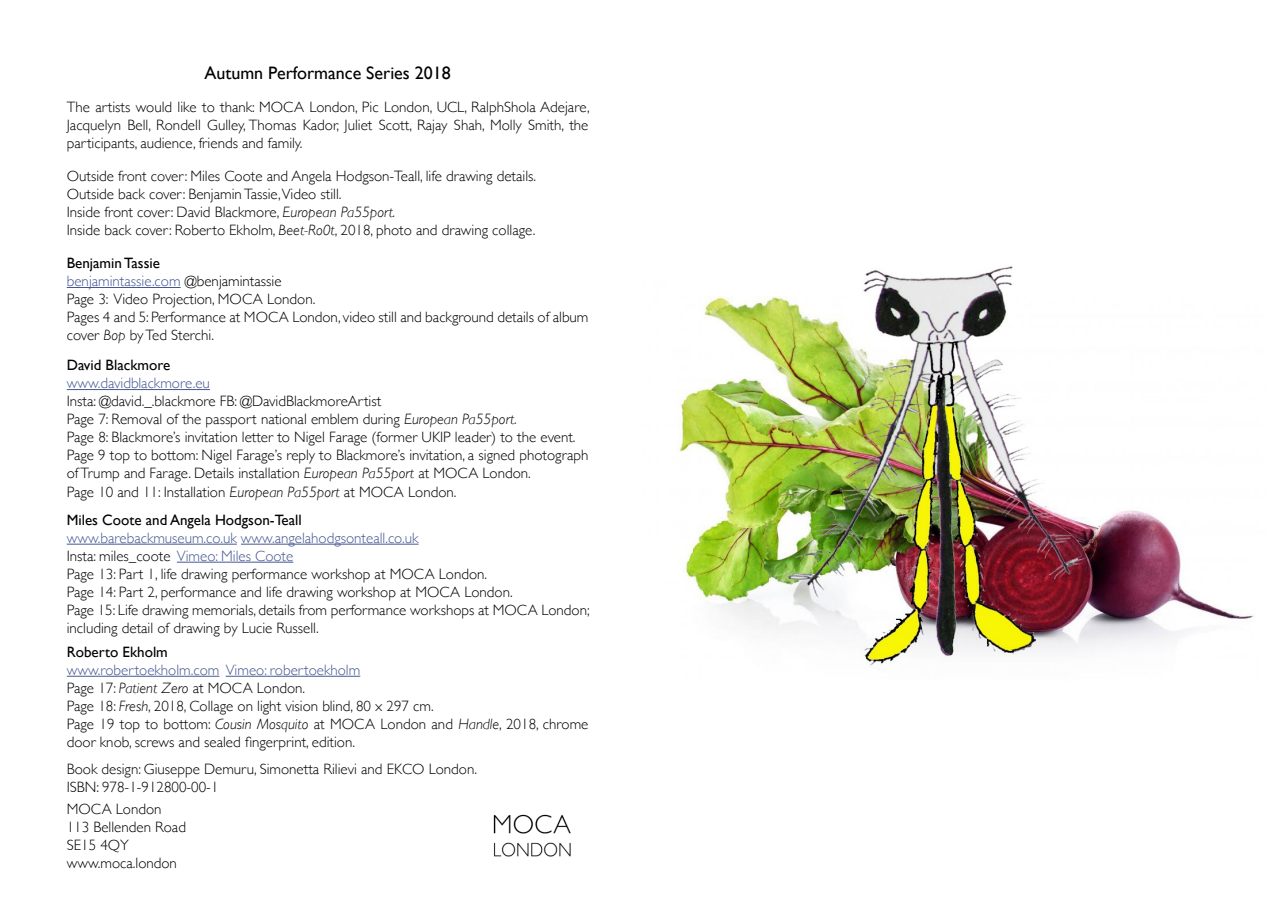
<style>
.page{position:relative;width:1285px;height:919px;background:#fff}
.page>*{position:absolute;margin:0;border:0;box-sizing:border-box;transform-origin:0 0}
.t1{font:18px "Gill Sans";color:#000}
.t2{font:300 15px/18px "Gill Sans";color:#000}
.t3{font:15px "Gill Sans";color:#000}
.t4{font:300 15px "Gill Sans";color:#465792}
.s1{font-style:italic}
.s2{font-weight:400}
.s3{color:#465792}
</style>
<div class="page">
<hr style="left:67px;top:287px;width:114px;height:1px;background:#465792">
<hr style="left:67px;top:389px;width:143px;height:1px;background:#465792">
<hr style="left:67px;top:543px;width:170px;height:1px;background:#465792">
<hr style="left:241px;top:543px;width:177px;height:1px;background:#465792">
<hr style="left:177px;top:561px;width:116px;height:1px;background:#465792">
<hr style="left:67px;top:675px;width:152px;height:1px;background:#465792">
<hr style="left:226px;top:675px;width:134px;height:1px;background:#465792">
<img style="left:493px;top:814px;width:78px;height:43px">
<img style="left:679px;top:266px;width:575px;height:400px">
<p class="t1" style="left:204px;top:63px;width:248px">Autumn Performance Series 2018</p>
<p class="t2" style="left:67px;top:98px;width:524px;text-align:justify">The artists would like to thank: MOCA London, Pic London, UCL, RalphShola Adejare, Jacquelyn Bell, Rondell Gulley, Thomas Kador, Juliet Scott, Rajay Shah, Molly Smith, the participants, audience, friends and family.</p>
<p class="t2" style="left:67px;top:167px;width:471px">Outside front cover: Miles Coote and Angela Hodgson-Teall, life drawing details.<br>Outside back cover: Benjamin Tassie,Video still.<br>Inside front cover: David Blackmore, <span class="s1">European Pa55port.<br></span>Inside back cover: Roberto Ekholm, <span class="s1">Beet-Ro0t</span>, 2018, photo and drawing collage.</p>
<p class="t2" style="left:67px;top:254px;width:523px"><span class="s2">Benjamin Tassie<br></span><span class="s3">benjamintassie.com</span> @benjamintassie<br>Page 3: Video Projection, MOCA London.<br>Pages 4 and 5: Performance at MOCA London, video still and background details of album cover <span class="s1">Bop</span> by Ted Sterchi.</p>
<p class="t3" style="left:67px;top:356px;width:105px">David Blackmore</p>
<p class="t4" style="left:67px;top:371px;width:145px">www.davidblackmore.eu</p>
<p class="t2" style="left:67px;top:392px;width:523px">Insta: @david._.blackmore FB: @DavidBlackmoreArtist<br>Page 7: Removal of the passport national emblem during <span class="s1">European Pa55port.<br></span>Page 8: Blackmore’s invitation letter to Nigel Farage (former UKIP leader) to the event.<br>Page 9 top to bottom: Nigel Farage’s reply to Blackmore’s invitation, a signed photograph of Trump and Farage. Details installation <span class="s1">European Pa55port</span> at MOCA London.<br>Page 10 and 11: Installation <span class="s1">European Pa55port</span> at MOCA London.</p>
<p class="t3" style="left:67px;top:511px;width:236px">Miles Coote and Angela Hodgson-Teall</p>
<p class="t2" style="left:67px;top:528px;width:524px"><span class="s3">www.barebackmuseum.co.uk www.angelahodgsonteall.co.uk<br></span>Insta: miles_coote <span class="s3">Vimeo: Miles Coote<br></span>Page 13: Part 1, life drawing performance workshop at MOCA London.<br>Page 14: Part 2, performance and life drawing workshop at MOCA London.<br>Page 15: Life drawing memorials, details from performance workshops at MOCA London; including detail of drawing by Lucie Russell.</p>
<p class="t3" style="left:67px;top:643px;width:103px">Roberto Ekholm</p>
<p class="t2" style="left:67px;top:660px;width:523px"><span class="s3">www.robertoekholm.com Vimeo: robertoekholm<br></span>Page 17: <span class="s1">Patient Zero</span> at MOCA London.<br>Page 18: <span class="s1">Fresh</span>, 2018, Collage on light vision blind, 80 x 297 cm.<br>Page 19 top to bottom: <span class="s1">Cousin Mosquito</span> at MOCA London and <span class="s1">Handle</span>, 2018, chrome door knob, screws and sealed fingerprint, edition.</p>
<p class="t2" style="left:67px;top:759px;width:411px">Book design: Giuseppe Demuru, Simonetta Rilievi and EKCO London.<br>ISBN: 978-1-912800-00-1</p>
<p class="t2" style="left:67px;top:799px;width:121px">MOCA London<br>113 Bellenden Road<br>SE15 4QY www.moca.london</p>
</div>
